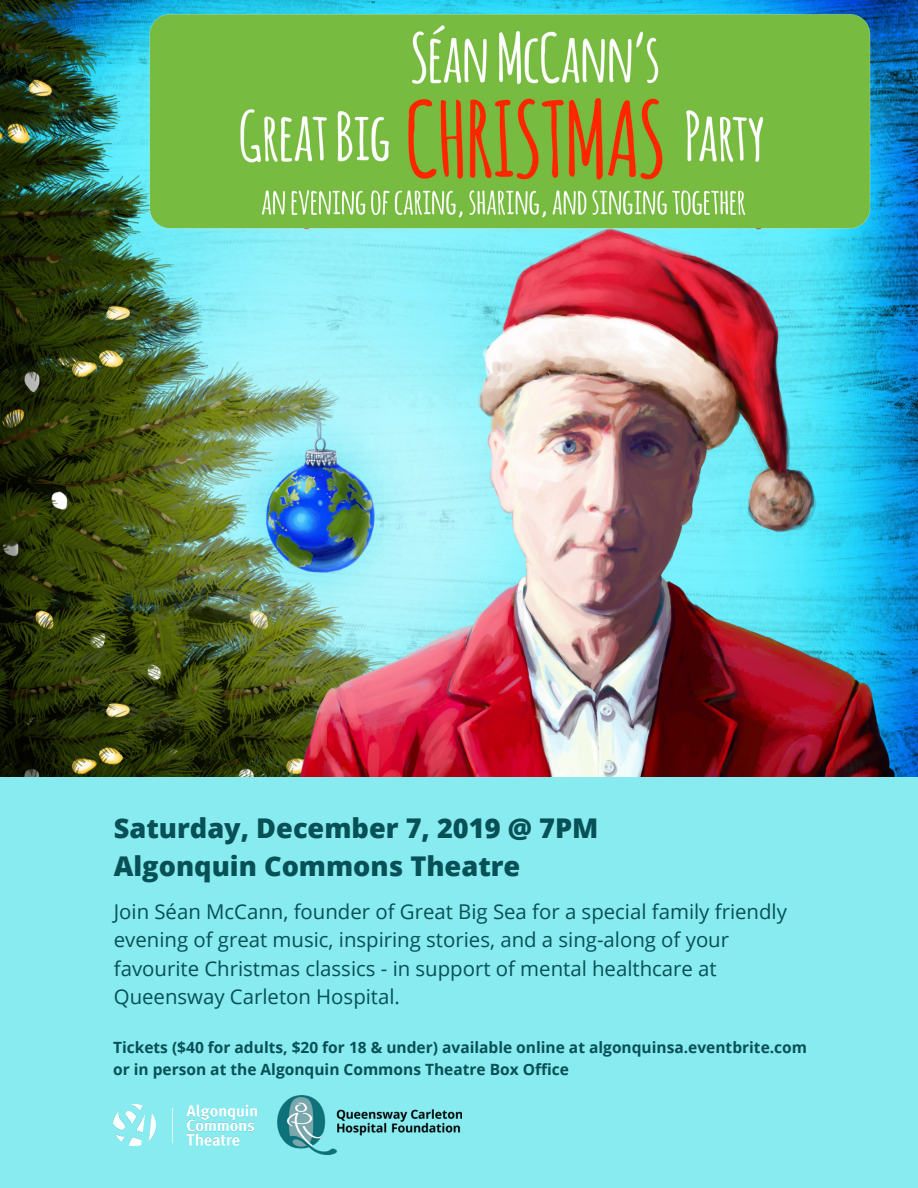
<style>
.page{position:relative;width:918px;height:1188px;background:#87ebef}
.page>*{position:absolute;margin:0;border:0;box-sizing:border-box;transform-origin:0 0}
.t1{font:800 27.15px/37.8px "Open Sans";color:#075056}
.t2{font:20.4px/28.3px "Open Sans";color:#075056}
.t3{font:700 15.6px/21.3px "Open Sans";color:#075056}
</style>
<div class="page">
<img style="left:0;top:0;width:918px;height:776px">
<img style="left:277px;top:1095px;width:185px;height:60px">
<img style="left:114px;top:1104px;width:143px;height:42px">
<h1 class="t1" style="left:114px;top:809px;width:486px">Saturday, December 7, 2019 @ 7PM<br>Algonquin Commons Theatre</h1>
<p class="t2" style="left:114px;top:897px;width:675px">Join Séan McCann, founder of Great Big Sea for a special family friendly evening of great music, inspiring stories, and a sing-along of your favourite Christmas classics - in support of mental healthcare at Queensway Carleton Hospital.</p>
<p class="t3" style="left:113px;top:1037px;width:696px">Tickets ($40 for adults, $20 for 18 &amp; under) available online at algonquinsa.eventbrite.com or in person at the Algonquin Commons Theatre Box Office</p>
</div>
